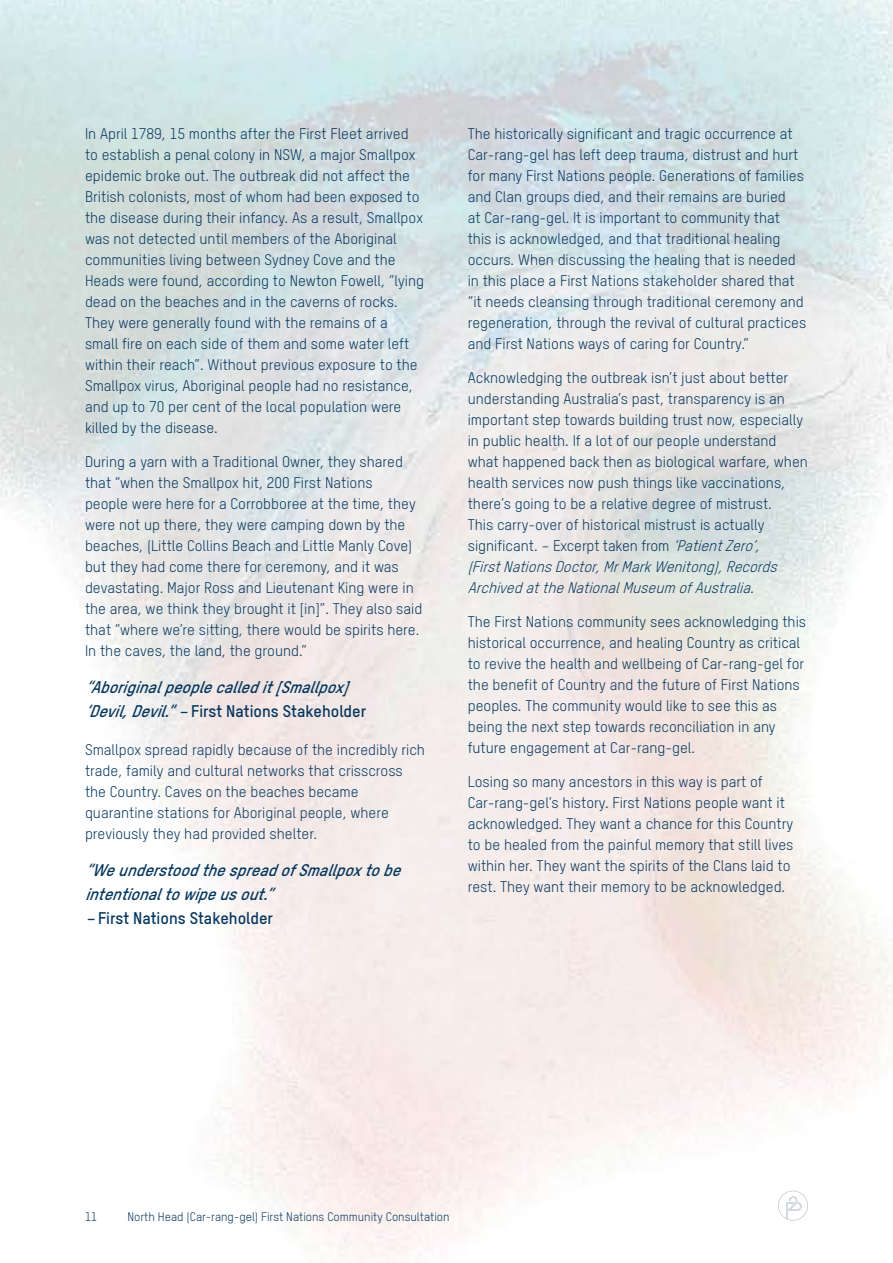
<style>
.page{position:relative;width:893px;height:1263px;background:#fff}
.page>*{position:absolute;margin:0;border:0;box-sizing:border-box;transform-origin:0 0}
.t1{font:italic 16.5px/24px "T Star Bold";color:#06375e}
.t2{font:15px/21px "T Star Regular";color:#06375e}
.t3{font:12px "T Star Regular";color:#06375e}
.s1{font-style:normal}
.s2{font-style:italic}
</style>
<div class="page">
<svg style="left:778px;top:1191px;width:30px;height:29px"></svg>
<p class="t2" style="left:85px;top:123px;width:340px">In April 1789, 15 months after the First Fleet arrived to establish a penal colony in NSW, a major Smallpox epidemic broke out. The outbreak did not affect the British colonists, most of whom had been exposed to the disease during their infancy. As a result, Smallpox was not detected until members of the Aboriginal communities living between Sydney Cove and the Heads were found, according to Newton Fowell, “lying dead on the beaches and in the caverns of rocks.<br>They were generally found with the remains of a small fire on each side of them and some water left within their reach”. Without previous exposure to the Smallpox virus, Aboriginal people had no resistance, and up to 70 per cent of the local population were killed by the disease.</p>
<p class="t2" style="left:85px;top:451px;width:339px">During a yarn with a Traditional Owner, they shared that “when the Smallpox hit, 200 First Nations<br>people were here for a Corrobboree at the time, they were not up there, they were camping down by the beaches, (Little Collins Beach and Little Manly Cove) but they had come there for ceremony, and it was devastating. Major Ross and Lieutenant King were in the area, we think they brought it [in]”. They also said that “where we’re sitting, there would be spirits here.<br>In the caves, the land, the ground.”</p>
<p class="t1" style="left:85px;top:674px;width:282px">“Aboriginalpeoplecalledit[Smallpox] ‘Devil,Devil.”–<span class="s1">First Nations Stakeholder</span></p>
<p class="t2" style="left:85px;top:739px;width:341px">Smallpox spread rapidly because of the incredibly rich trade, family and cultural networks that crisscross the Country. Caves on the beaches became quarantine stations for Aboriginal people, where previously they had provided shelter.</p>
<p class="t1" style="left:85px;top:857px;width:324px">“WeunderstoodthespreadofSmallpoxtobe intentionaltowipeusout.”<br>–<span class="s1">First Nations Stakeholder</span></p>
<p class="t2" style="left:468px;top:123px;width:340px">The historically significant and tragic occurrence at Car-rang-gel has left deep trauma, distrust and hurt for many First Nations people. Generations of families and Clan groups died, and their remains are buried<br>at Car-rang-gel. It is important to community that this is acknowledged, and that traditional healing occurs. When discussing the healing that is needed in this place a First Nations stakeholder shared that “it needs cleansing through traditional ceremony and regeneration, through the revival of cultural practices and First Nations ways of caring for Country.”</p>
<p class="t2" style="left:468px;top:367px;width:342px">Acknowledging the outbreak isn’t just about better understanding Australia’s past, transparency is an important step towards building trust now, especially in public health. If a lot of our people understand what happened back then as biological warfare, when health services now push things like vaccinations, there’s going to be a relative degree of mistrust.<br>This carry-over of historical mistrust is actually significant. – Excerpt taken from <span class="s2">‘PatientZero’, (FirstNationsDoctor,MrMarkWenitong),Records ArchivedattheNationalMuseum ofAustralia.</span></p>
<p class="t2" style="left:468px;top:611px;width:340px">The First Nations community sees acknowledging this historical occurrence, and healing Country as critical to revive the health and wellbeing of Car-rang-gel for the benefit of Country and the future of First Nations peoples. The community would like to see this as being the next step towards reconciliation in any future engagement at Car-rang-gel.</p>
<p class="t2" style="left:468px;top:770px;width:327px">Losing so many ancestors in this way is part of Car-rang-gel’s history. First Nations people want it acknowledged. They want a chance for this Country to be healed from the painful memory that still lives within her. They want the spirits of the Clans laid to rest. They want their memory to be acknowledged.</p>
<p class="t3" style="left:85px;top:1209px;width:14px">11</p>
<p class="t3" style="left:128px;top:1209px;width:324px">North Head (Car-rang-gel) First Nations Community Consultation</p>
</div>
